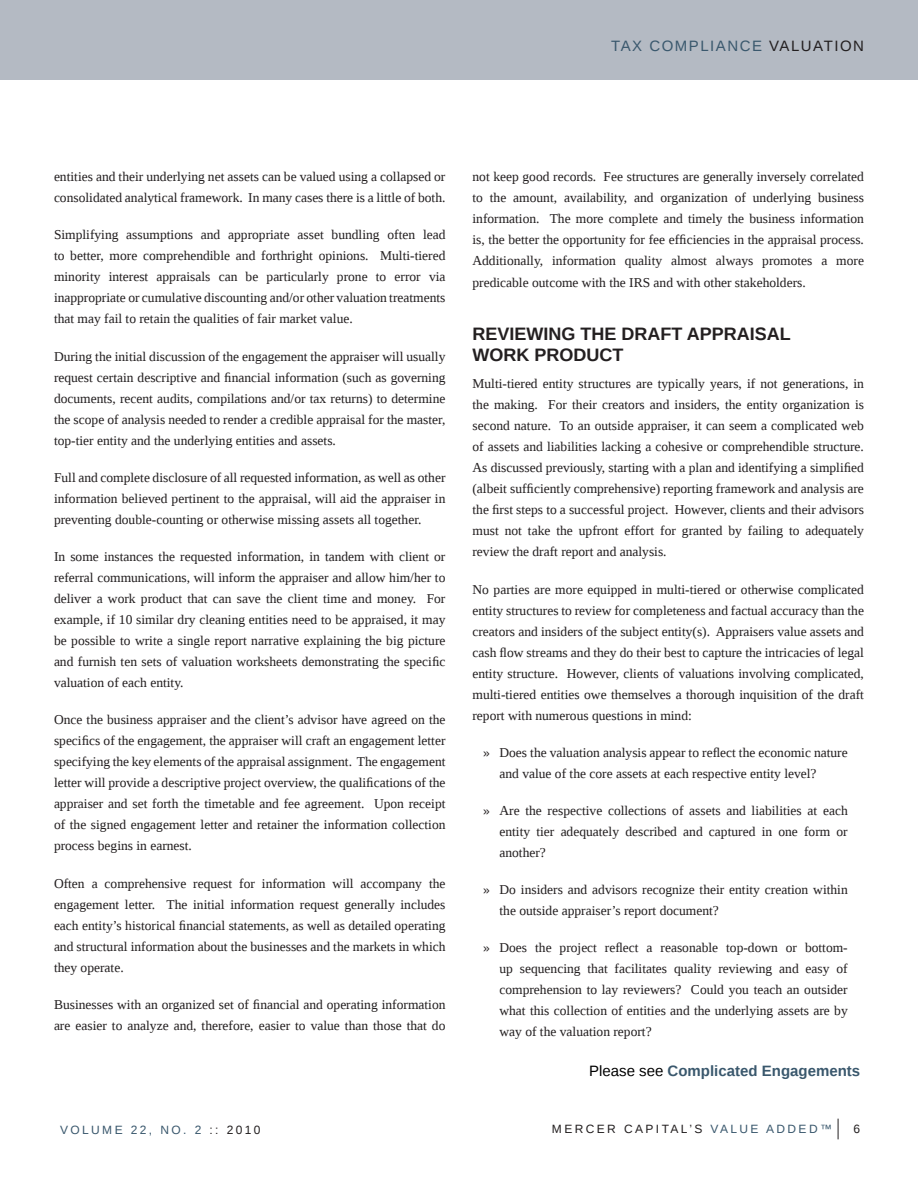
<style>
.page{position:relative;width:918px;height:1188px;background:#fff}
.page>*{position:absolute;margin:0;border:0;box-sizing:border-box;transform-origin:0 0}
.t1{font:700 18px "Liberation Sans";color:#231f20}
.t2{font:700 15px "Liberation Sans";color:#3a586d}
.t3{font:15px "Liberation Sans";letter-spacing:.1em;color:#231f20}
.t4{font:15px "Liberation Sans";color:#3a586d}
.t5{font:13.5px/21px "Liberation Serif";color:#231f20;text-align:justify}
.t6{font:12px "Liberation Sans";letter-spacing:.2em;color:#231f20}
.t7{font:12px "Liberation Sans";letter-spacing:.2em;color:#3a586d}
.s1{color:#3a586d}
.s2{font-family:"Liberation Sans";font-size:12px}
.s3{font-weight:400;color:#000}
.s4{color:#231f20}
</style>
<div class="page">
<svg style="left:838px;top:1119px;width:1px;height:20px"></svg>
<div style="left:0;top:0;width:918px;height:80px;background:#b4bac3"></div>
<p class="t4" style="left:611px;top:38px;width:52px">TA X COM</p>
<p class="t3" style="left:689px;top:38px;width:177px"><span class="s1">PLIANCE</span> VALUATION</p>
<p class="t5" style="left:54px;top:166px;width:393px">entities and their underlying net assets can be valued using a collapsed or consolidated analytical framework. In many cases there is a little of both.</p>
<p class="t5" style="left:54px;top:224px;width:393px">Simplifying assumptions and appropriate asset bundling often lead to better, more comprehendible and forthright opinions. Multi-tiered minority interest appraisals can be particularly prone to error via inappropriate or cumulative discounting and/or other valuation treatments that may fail to retain the qualities of fair market value.</p>
<p class="t5" style="left:54px;top:346px;width:393px">During the initial discussion of the engagement the appraiser will usually request certain descriptive and financial information (such as governing documents, recent audits, compilations and/or tax returns) to determine the scope of analysis needed to render a credible appraisal for the master, top-tier entity and the underlying entities and assets.</p>
<p class="t5" style="left:54px;top:467px;width:393px">Full and complete disclosure of all requested information, as well as other information believed pertinent to the appraisal, will aid the appraiser in preventing double-counting or otherwise missing assets all together.</p>
<p class="t5" style="left:54px;top:546px;width:393px">In some instances the requested information, in tandem with client or referral communications, will inform the appraiser and allow him/her to deliver a work product that can save the client time and money. For example, if 10 similar dry cleaning entities need to be appraised, it may be possible to write a single report narrative explaining the big picture and furnish ten sets of valuation worksheets demonstrating the specific valuation of each entity.</p>
<p class="t5" style="left:54px;top:709px;width:393px">Once the business appraiser and the client’s advisor have agreed on the specifics of the engagement, the appraiser will craft an engagement letter specifying the key elements of the appraisal assignment. The engagement letter will provide a descriptive project overview, the qualifications of the appraiser and set forth the timetable and fee agreement. Upon receipt of the signed engagement letter and retainer the information collection process begins in earnest.</p>
<p class="t5" style="left:54px;top:873px;width:393px">Often a comprehensive request for information will accompany the engagement letter. The initial information request generally includes each entity’s historical financial statements, as well as detailed operating and structural information about the businesses and the markets in which they operate.</p>
<p class="t5" style="left:54px;top:994px;width:393px">Businesses with an organized set of financial and operating information are easier to analyze and, therefore, easier to value than those that do</p>
<p class="t5" style="left:472px;top:166px;width:393px">not keep good records. Fee structures are generally inversely correlated to the amount, availability, and organization of underlying business information. The more complete and timely the business information is, the better the opportunity for fee efficiencies in the appraisal process.<br>Additionally, information quality almost always promotes a more predicable outcome with the IRS and with other stakeholders.</p>
<h1 class="t1" style="left:472px;top:321px;width:82px">REVI EWING</h1>
<h1 class="t1" style="left:581px;top:321px;width:67px">THE DRAFT</h1>
<h1 class="t1" style="left:687px;top:321px;width:26px">APPRAISA</h1>
<h1 class="t1" style="left:780px;top:321px;width:12px">L</h1>
<h1 class="t1" style="left:472px;top:342px;width:140px">WORK PRODUCT</h1>
<p class="t5" style="left:472px;top:373px;width:393px">Multi-tiered entity structures are typically years, if not generations, in the making. For their creators and insiders, the entity organization is second nature. To an outside appraiser, it can seem a complicated web of assets and liabilities lacking a cohesive or comprehendible structure.<br>As discussed previously, starting with a plan and identifying a simplified (albeit sufficiently comprehensive) reporting framework and analysis are the first steps to a successful project. However, clients and their advisors must not take the upfront effort for granted by failing to adequately review the draft report and analysis.</p>
<p class="t5" style="left:472px;top:579px;width:393px">No parties are more equipped in multi-tiered or otherwise complicated entity structures to review for completeness and factual accuracy than the creators and insiders of the subject entity(s). Appraisers value assets and cash flow streams and they do their best to capture the intricacies of legal entity structure. However, clients of valuations involving complicated, multi-tiered entities owe themselves a thorough inquisition of the draft report with numerous questions in mind:</p>
<p class="t5" style="left:500px;top:742px;width:350px;text-indent:-16px"><span class="s2">»</span> Does the valuation analysis appear to reflect the economic nature and value of the core assets at each respective entity level?</p>
<p class="t5" style="left:500px;top:800px;width:350px;text-indent:-16px"><span class="s2">»</span> Are the respective collections of assets and liabilities at each entity tier adequately described and captured in one form or another?</p>
<p class="t5" style="left:500px;top:879px;width:350px;text-indent:-16px"><span class="s2">»</span> Do insiders and advisors recognize their entity creation within the outside appraiser’s report document?</p>
<p class="t5" style="left:500px;top:937px;width:350px;text-indent:-16px"><span class="s2">»</span> Does the project reflect a reasonable top-down or bottom&shy;up sequencing that facilitates quality reviewing and easy of comprehension to lay reviewers? Could you teach an outsider what this collection of entities and the underlying assets are by way of the valuation report?</p>
<p class="t2" style="left:589px;top:1061px;width:272px"><span class="s3">PLEASE SEE</span> COMPLICATED ENGAGEMENTS</p>
<p class="t7" style="left:60px;top:1123px;width:202px">VO LUM E 22, NO . 2 <span class="s4">:: 2010</span></p>
<p class="t6" style="left:552px;top:1122px;width:282px">MERCER CA PITA L’S <span class="s1">VA LUE ADD ED ™</span></p>
<p class="t6" style="left:853px;top:1122px;width:8px">6</p>
</div>
